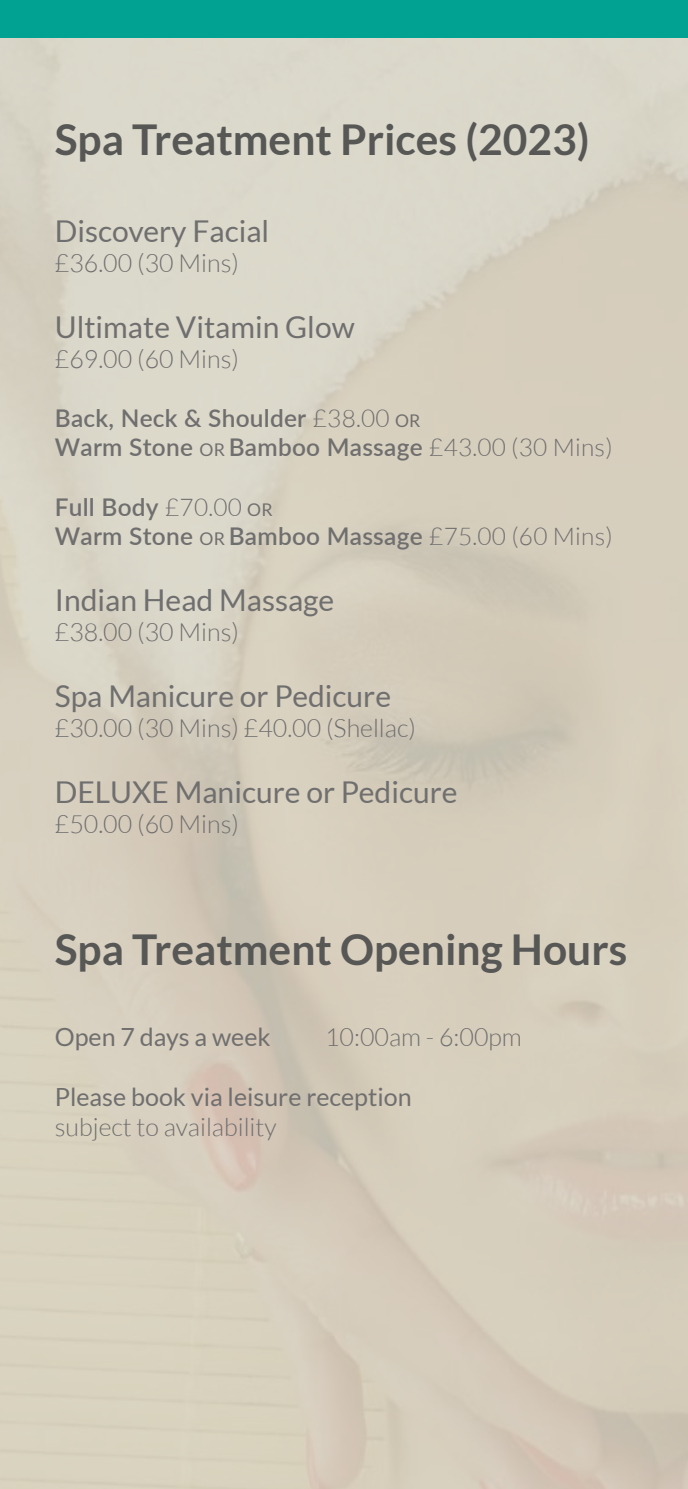
<style>
.page{position:relative;width:688px;height:1489px;background:#fff}
.page>*{position:absolute;margin:0;border:0;box-sizing:border-box;transform-origin:0 0}
.t1{font:700 42.5px "Lato";color:#575756}
.t2{font:30px "Lato";color:#706f6f}
.t3{font:300 25px "Lato";color:#706f6f}
.t4{font:25px "Lato";color:#706f6f}
.t5{font:600 24.5px/29.2px "Lato";letter-spacing:.01em;color:#706f6f}
.s1{font-weight:300}
.s2{font-weight:400;font-size:17.5px}
</style>
<div class="page">
<div style="left:0;top:0;width:687px;height:1488px;background:linear-gradient(to bottom,#d9d5c7,#d4cab8)"></div>
<div style="left:0;top:0;width:687px;height:38px;background:#02a293"></div>
<h1 class="t1" style="left:55px;top:115px;width:536px">Spa Treatment Prices (2023)</h1>
<p class="t2" style="left:55px;top:214px;width:216px">Discovery Facial</p>
<p class="t3" style="left:55px;top:249px;width:185px">£36.00 (30 Mins)</p>
<p class="t2" style="left:55px;top:310px;width:301px">Ultimate Vitamin Glow</p>
<p class="t3" style="left:55px;top:345px;width:185px">£69.00 (60 Mins)</p>
<p class="t5" style="left:55px;top:402px;width:559px">Back, Neck &amp; Shoulder <span class="s1">£38.00</span> <span class="s2">OR<br></span>Warm Stone <span class="s2">OR</span> Bamboo Massage <span class="s1">£43.00 (30 Mins)</span></p>
<p class="t5" style="left:55px;top:491px;width:559px">Full Body <span class="s1">£70.00</span> <span class="s2">OR<br></span>Warm Stone <span class="s2">OR</span> Bamboo Massage <span class="s1">£75.00 (60 Mins)</span></p>
<p class="t2" style="left:55px;top:583px;width:281px">Indian Head Massage</p>
<p class="t3" style="left:55px;top:618px;width:185px">£38.00 (30 Mins)</p>
<p class="t2" style="left:55px;top:679px;width:338px">Spa Manicure or Pedicure</p>
<p class="t3" style="left:55px;top:714px;width:362px">£30.00 (30 Mins) £40.00 (Shellac)</p>
<p class="t2" style="left:55px;top:775px;width:404px">DELUXE Manicure or Pedicure</p>
<p class="t3" style="left:55px;top:810px;width:185px">£50.00 (60 Mins)</p>
<h1 class="t1" style="left:55px;top:925px;width:574px">Spa Treatment Opening Hours</h1>
<p class="t4" style="left:55px;top:1023px;width:217px">Open 7 days a week</p>
<p class="t3" style="left:325px;top:1023px;width:198px">10:00am - 6:00pm</p>
<p class="t4" style="left:55px;top:1083px;width:358px">Please book via leisure reception</p>
<p class="t3" style="left:55px;top:1113px;width:223px">subject to availability</p>
</div>
